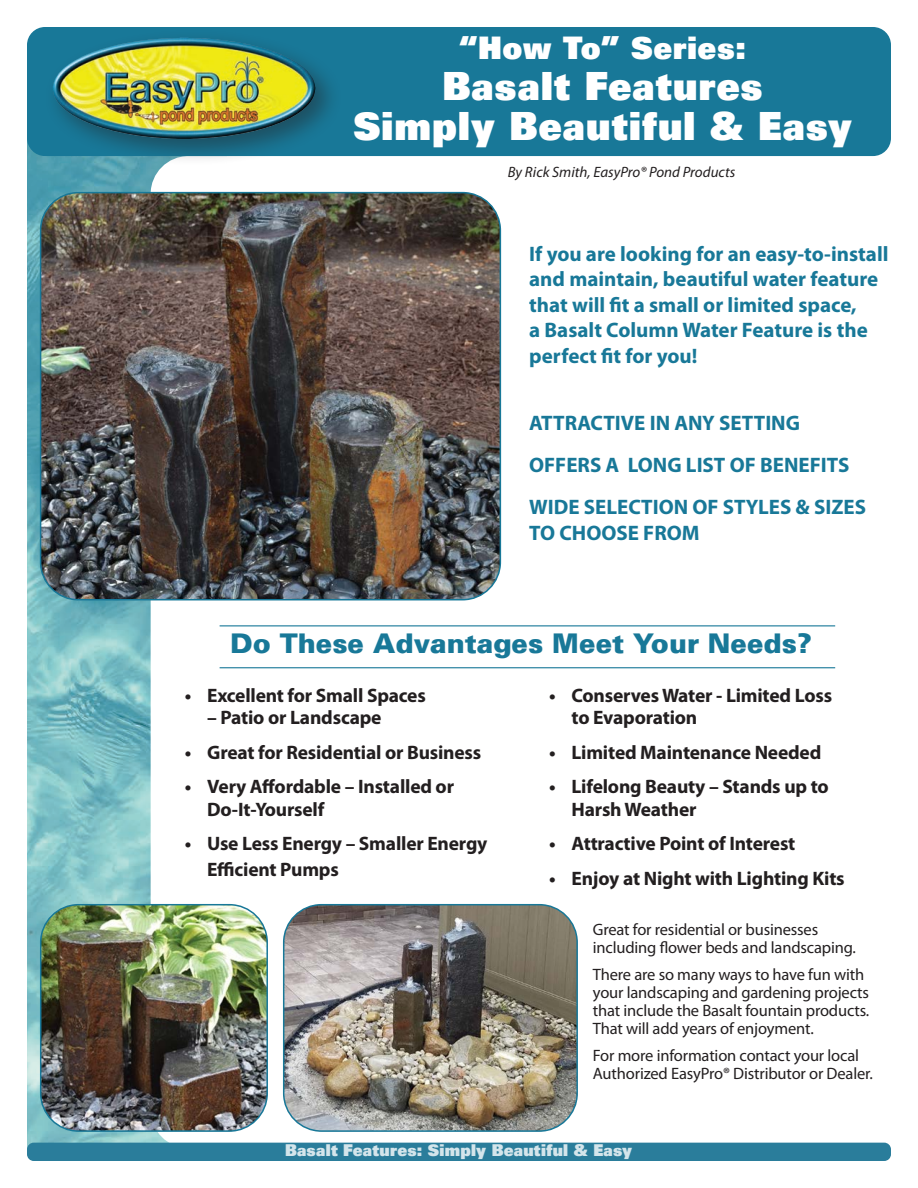
<style>
.page{position:relative;width:918px;height:1188px;background:#fff}
.page>*{position:absolute;margin:0;border:0;box-sizing:border-box;transform-origin:0 0}
.Body_text{font:900 39px "Univers 85";letter-spacing:.025em;color:#fff;scale:.96 1}
.Body_text-2{font:900 31.2px "Univers 85";letter-spacing:.025em;color:#fff;scale:.96 1}
.t1{font:900 27px "Univers";color:#187898}
.t2{font:700 21px/25.5px "Myriad Pro";color:#187898}
.t3{font:700 19.5px/22.5px "Myriad Pro";letter-spacing:-.01em;color:#231f20}
.t4{font:16.5px/18px "Myriad Pro";letter-spacing:-.01em;color:#231f20}
.t5{font:900 16.35px "Univers 85";letter-spacing:.015em;color:#fff;scale:.96 1}
.t6{font:italic 15px "Myriad Pro";color:#231f20}
</style>
<div class="page">
<img style="left:27px;top:142px;width:142px;height:1005px">
<div style="left:151px;top:156px;width:749px;height:992px;background:#fff;border-radius:38px"></div>
<div style="left:27px;top:27px;width:864px;height:129px;background:#187898;border-radius:18px"></div>
<div style="left:27px;top:1143px;width:864px;height:18px;background:#2a7d9b;border-radius:7px"></div>
<div style="left:45px;top:29px;width:297px;height:137px;background:#231f20;opacity:.45"></div>
<img style="left:53px;top:38px;width:262px;height:101px">
<img style="left:41px;top:193px;width:459px;height:407px">
<div style="left:40px;top:192px;width:461px;height:408px;border:2px solid #187898;border-radius:38px"></div>
<img style="left:284px;top:905px;width:293px;height:224px">
<div style="left:283px;top:904px;width:295px;height:228px;border:2px solid #187898;border-radius:38px"></div>
<img style="left:41px;top:905px;width:226px;height:226px">
<div style="left:40px;top:904px;width:228px;height:228px;border:2px solid #187898;border-radius:38px"></div>
<hr style="left:220px;top:625px;width:615px;height:1px;background:#187898">
<hr style="left:220px;top:667px;width:615px;height:1px;background:#187898">
<p class="Body_text-2" style="left:459px;top:27px;width:300px">“How To” Series:</p>
<p class="Body_text" style="left:442px;top:60px;width:335px">Basalt Features</p>
<p class="Body_text" style="left:353px;top:101px;width:521px">Simply Beautiful &amp; Easy</p>
<p class="t6" style="left:508px;top:163px;width:229px">By Rick Smith, EasyPro® Pond Products</p>
<p class="t2" style="left:529px;top:240px;width:361px">If you are looking for an easy-to-install and maintain, beautiful water feature that will fit a small or limited space,<br>a Basalt Column Water Feature is the perfect fit for you!</p>
<p class="t2" style="left:529px;top:410px;width:272px">ATTRACTIVE IN ANY SETTING</p>
<p class="t2" style="left:529px;top:452px;width:322px">OFFERS A LONG LIST OF BENEFITS</p>
<p class="t2" style="left:529px;top:494px;width:338px">WIDE SELECTION OF STYLES &amp; SIZES<br>TO CHOOSE FROM</p>
<p class="t1" style="left:230px;top:626px;width:583px">Do These Advantages Meet Your Needs?</p>
<p class="t3" style="left:185px;top:683px;width:243px">• Excellent for Small Spaces</p>
<p class="t3" style="left:207px;top:706px;width:176px">– Patio or Landscape</p>
<p class="t3" style="left:185px;top:740px;width:298px">• Great for Residential or Business</p>
<p class="t3" style="left:207px;top:775px;width:248px;text-indent:-23px">• Very Affordable – Installed or<br>Do-It-Yourself</p>
<p class="t3" style="left:185px;top:832px;width:304px">• Use Less Energy – Smaller Energy</p>
<p class="t3" style="left:207px;top:857px;width:133px">Efficient Pumps</p>
<p class="t3" style="left:572px;top:683px;width:262px;text-indent:-23px">• Conserves Water - Limited Loss to Evaporation</p>
<p class="t3" style="left:549px;top:740px;width:274px">• Limited Maintenance Needed</p>
<p class="t3" style="left:572px;top:775px;width:259px;text-indent:-23px">• Lifelong Beauty – Stands up to<br>Harsh Weather</p>
<p class="t3" style="left:549px;top:832px;width:248px">• Attractive Point of Interest</p>
<p class="t3" style="left:549px;top:866px;width:297px">• Enjoy at Night with Lighting Kits</p>
<p class="t4" style="left:593px;top:920px;width:265px">Great for residential or businesses including flower beds and landscaping.</p>
<p class="t4" style="left:593px;top:965px;width:278px">There are so many ways to have fun with your landscaping and gardening projects that include the Basalt fountain products.<br>That will add years of enjoyment.</p>
<p class="t4" style="left:593px;top:1046px;width:282px">For more information contact your local<br>Authorized EasyPro® Distributor or Dealer.</p>
<p class="t5" style="left:285px;top:1139px;width:363px">Basalt Features: Simply Beautiful &amp; Easy</p>
</div>
